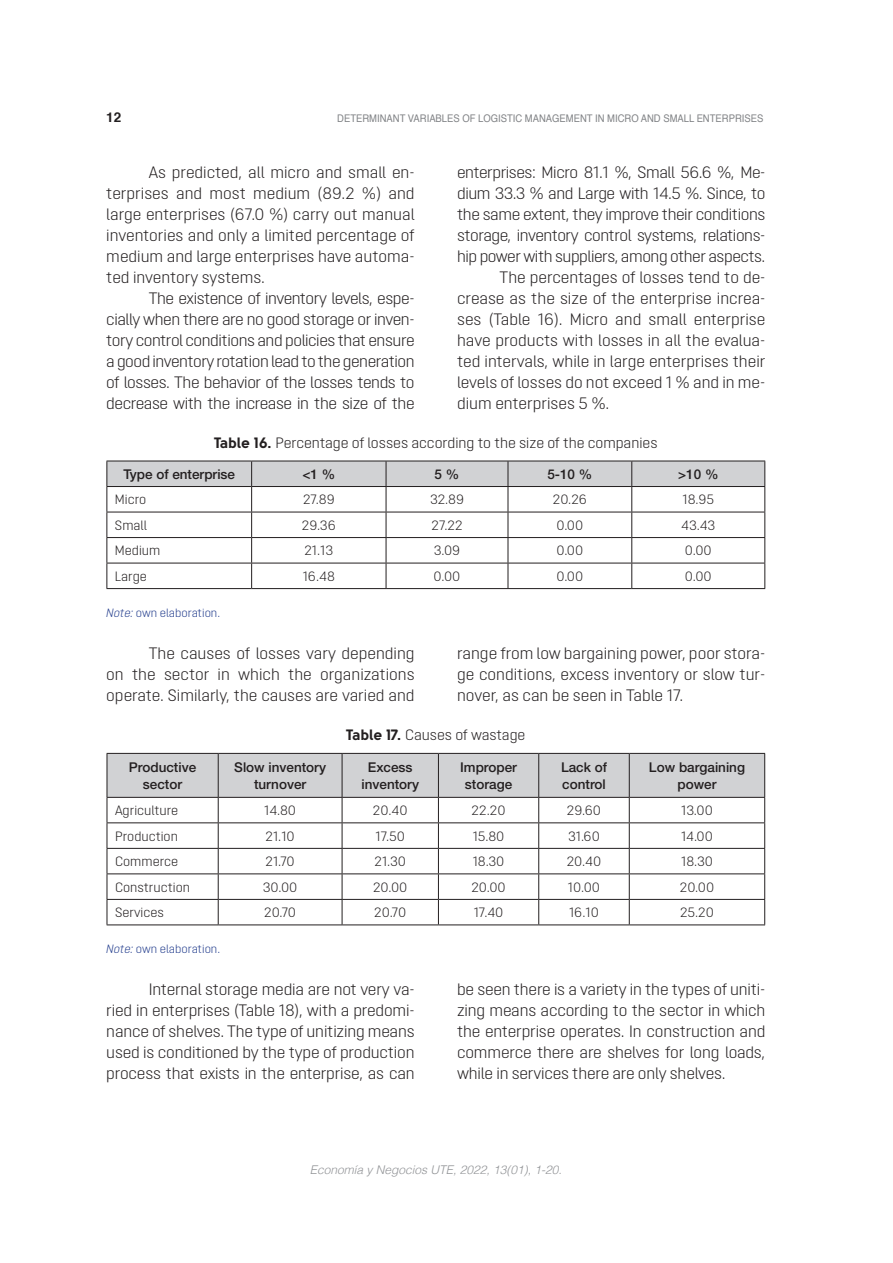
<style>
.page{position:relative;width:893px;height:1263px;background:#fff}
.page>*{position:absolute;margin:0;border:0;box-sizing:border-box;transform-origin:0 0}
.Téxto_normal{font:300 16.5px/21px "Opinion Pro";letter-spacing:-.01em;color:#231f20;text-align:justify}
.títulos_cuadros{font:300 15px "Opinion Pro";color:#231f20}
.texto_de_cuadros{font:300 13.5px "Opinion Pro";color:#231f20}
.encabezados_tabla{font:500 13.5px/16.5px "Helvetica Neue";color:#231f20;text-align:center}
.t1{font:700 13.5px "Helvetica";color:#231f20}
.pie_de_tablas_cuadro{font:300 12px "Opinion Pro";color:#253f8e}
.t2{font:italic 300 12px "Helvetica";color:#939598}
.t3{font:10.5px "Helvetica";color:#808285;scale:.9 1}
.s1{font-family:"Solomon Sans Bold";font-weight:400}
.s2{font-style:italic}
</style>
<div class="page">
<svg style="left:106px;top:461px;width:659px;height:127px"></svg>
<hr style="left:106px;top:588px;width:146px;height:1px;background:#231f20">
<hr style="left:252px;top:588px;width:134px;height:1px;background:#231f20">
<hr style="left:386px;top:588px;width:122px;height:1px;background:#231f20">
<hr style="left:508px;top:588px;width:124px;height:1px;background:#231f20">
<hr style="left:632px;top:588px;width:133px;height:1px;background:#231f20">
<svg style="left:107px;top:753px;width:658px;height:171px"></svg>
<hr style="left:107px;top:924px;width:111px;height:1px;background:#231f20">
<hr style="left:218px;top:924px;width:124px;height:1px;background:#231f20">
<hr style="left:342px;top:924px;width:96px;height:1px;background:#231f20">
<hr style="left:438px;top:924px;width:101px;height:1px;background:#231f20">
<hr style="left:539px;top:924px;width:90px;height:1px;background:#231f20">
<hr style="left:629px;top:924px;width:136px;height:1px;background:#231f20">
<p class="t1" style="left:106px;top:107px;width:17px">12</p>
<p class="t3" style="left:337px;top:111px;width:475px">DETERMINANT VARIABLES OF LOGISTIC MANAGEMENT IN MICRO AND SMALL ENTERPRISES</p>
<p class="Téxto_normal" style="left:457px;top:161px;width:310px">enterprises: Micro 81.1 %, Small 56.6 %, Me&shy;dium 33.3 % and Large with 14.5 %. Since, to the same extent, they improve their conditions storage, inventory control systems, relations&shy;hip power with suppliers, among other aspects.</p>
<p class="Téxto_normal" style="left:457px;top:266px;width:310px;text-indent:43px">The percentages of losses tend to de&shy;crease as the size of the enterprise increa&shy;ses (Table 16). Micro and small enterprise have products with losses in all the evalua&shy;ted intervals, while in large enterprises their levels of losses do not exceed 1 % and in me&shy;dium enterprises 5 %.</p>
<p class="títulos_cuadros" style="left:214px;top:434px;width:445px"><span class="s1">Table 16.</span> Percentage of losses according to the size of the companies</p>
<p class="encabezados_tabla" style="left:123px;top:466px;width:113px">Type of enterprise</p>
<p class="encabezados_tabla" style="left:302px;top:466px;width:34px">&lt;1 %</p>
<p class="encabezados_tabla" style="left:435px;top:466px;width:26px">5 %</p>
<p class="encabezados_tabla" style="left:547px;top:466px;width:47px">5-10 %</p>
<p class="encabezados_tabla" style="left:678px;top:466px;width:42px">&gt;10 %</p>
<p class="texto_de_cuadros" style="left:115px;top:492px;width:33px">Micro</p>
<p class="texto_de_cuadros" style="left:303px;top:492px;width:33px">27.89</p>
<p class="texto_de_cuadros" style="left:430px;top:492px;width:36px">32.89</p>
<p class="texto_de_cuadros" style="left:553px;top:492px;width:36px">20.26</p>
<p class="texto_de_cuadros" style="left:682px;top:492px;width:33px">18.95</p>
<p class="texto_de_cuadros" style="left:115px;top:517px;width:33px">Small</p>
<p class="texto_de_cuadros" style="left:302px;top:517px;width:35px">29.36</p>
<p class="texto_de_cuadros" style="left:431px;top:517px;width:33px">27.22</p>
<p class="texto_de_cuadros" style="left:556px;top:517px;width:28px">0.00</p>
<p class="texto_de_cuadros" style="left:681px;top:517px;width:36px">43.43</p>
<p class="texto_de_cuadros" style="left:115px;top:543px;width:47px">Medium</p>
<p class="texto_de_cuadros" style="left:304px;top:543px;width:30px">21.13</p>
<p class="texto_de_cuadros" style="left:434px;top:543px;width:28px">3.09</p>
<p class="texto_de_cuadros" style="left:556px;top:543px;width:28px">0.00</p>
<p class="texto_de_cuadros" style="left:685px;top:543px;width:28px">0.00</p>
<p class="texto_de_cuadros" style="left:115px;top:568px;width:33px">Large</p>
<p class="texto_de_cuadros" style="left:303px;top:568px;width:34px">16.48</p>
<p class="texto_de_cuadros" style="left:434px;top:568px;width:28px">0.00</p>
<p class="texto_de_cuadros" style="left:556px;top:568px;width:28px">0.00</p>
<p class="texto_de_cuadros" style="left:685px;top:568px;width:28px">0.00</p>
<p class="pie_de_tablas_cuadro" style="left:106px;top:606px;width:115px"><span class="s2">Note:</span> own elaboration.</p>
<p class="Téxto_normal" style="left:106px;top:643px;width:310px;text-indent:43px">The causes of losses vary depending on the sector in which the organizations operate. Similarly, the causes are varied and</p>
<p class="Téxto_normal" style="left:457px;top:643px;width:310px">range from low bargaining power, poor stora&shy;ge conditions, excess inventory or slow tur&shy;nover, as can be seen in Table 17.</p>
<p class="títulos_cuadros" style="left:346px;top:726px;width:181px"><span class="s1">Table 17.</span> Causes of wastage</p>
<p class="encabezados_tabla" style="left:129px;top:759px;width:69px">Productive sector</p>
<p class="encabezados_tabla" style="left:234px;top:759px;width:93px">Slow inventory turnover</p>
<p class="encabezados_tabla" style="left:361px;top:759px;width:59px">Excess inventory</p>
<p class="encabezados_tabla" style="left:460px;top:759px;width:58px">Improper storage</p>
<p class="encabezados_tabla" style="left:561px;top:759px;width:48px;text-align:left">Lack of control</p>
<p class="encabezados_tabla" style="left:649px;top:759px;width:98px">Low bargaining power</p>
<p class="texto_de_cuadros" style="left:115px;top:803px;width:65px">Agriculture</p>
<p class="texto_de_cuadros" style="left:264px;top:803px;width:33px">14.80</p>
<p class="texto_de_cuadros" style="left:373px;top:803px;width:36px">20.40</p>
<p class="texto_de_cuadros" style="left:472px;top:803px;width:35px">22.20</p>
<p class="texto_de_cuadros" style="left:567px;top:803px;width:36px">29.60</p>
<p class="texto_de_cuadros" style="left:681px;top:803px;width:33px">13.00</p>
<p class="texto_de_cuadros" style="left:115px;top:828px;width:64px">Production</p>
<p class="texto_de_cuadros" style="left:265px;top:828px;width:31px">21.10</p>
<p class="texto_de_cuadros" style="left:375px;top:828px;width:31px">17.50</p>
<p class="texto_de_cuadros" style="left:473px;top:828px;width:33px">15.80</p>
<p class="texto_de_cuadros" style="left:568px;top:828px;width:33px">31.60</p>
<p class="texto_de_cuadros" style="left:681px;top:828px;width:33px">14.00</p>
<p class="texto_de_cuadros" style="left:115px;top:854px;width:65px">Commerce</p>
<p class="texto_de_cuadros" style="left:265px;top:854px;width:31px">21.70</p>
<p class="texto_de_cuadros" style="left:374px;top:854px;width:33px">21.30</p>
<p class="texto_de_cuadros" style="left:473px;top:854px;width:33px">18.30</p>
<p class="texto_de_cuadros" style="left:567px;top:854px;width:36px">20.40</p>
<p class="texto_de_cuadros" style="left:681px;top:854px;width:33px">18.30</p>
<p class="texto_de_cuadros" style="left:115px;top:879px;width:76px">Construction</p>
<p class="texto_de_cuadros" style="left:263px;top:879px;width:36px">30.00</p>
<p class="texto_de_cuadros" style="left:373px;top:879px;width:36px">20.00</p>
<p class="texto_de_cuadros" style="left:471px;top:879px;width:36px">20.00</p>
<p class="texto_de_cuadros" style="left:568px;top:879px;width:34px">10.00</p>
<p class="texto_de_cuadros" style="left:680px;top:879px;width:36px">20.00</p>
<p class="texto_de_cuadros" style="left:115px;top:905px;width:50px">Services</p>
<p class="texto_de_cuadros" style="left:264px;top:905px;width:33px">20.70</p>
<p class="texto_de_cuadros" style="left:374px;top:905px;width:33px">20.70</p>
<p class="texto_de_cuadros" style="left:474px;top:905px;width:31px">17.40</p>
<p class="texto_de_cuadros" style="left:569px;top:905px;width:31px">16.10</p>
<p class="texto_de_cuadros" style="left:680px;top:905px;width:35px">25.20</p>
<p class="pie_de_tablas_cuadro" style="left:106px;top:942px;width:115px"><span class="s2">Note:</span> own elaboration.</p>
<p class="Téxto_normal" style="left:106px;top:979px;width:310px;text-indent:43px">Internal storage media are not very va&shy;ried in enterprises (Table 18), with a predomi&shy;nance of shelves. The type of unitizing means used is conditioned by the type of production process that exists in the enterprise, as can</p>
<p class="Téxto_normal" style="left:457px;top:979px;width:310px">be seen there is a variety in the types of uniti&shy;zing means according to the sector in which the enterprise operates. In construction and commerce there are shelves for long loads, while in services there are only shelves.</p>
<p class="Téxto_normal" style="left:106px;top:161px;width:310px;text-indent:43px">As predicted, all micro and small en&shy;terprises and most medium (89.2 %) and large enterprises (67.0 %) carry out manual inventories and only a limited percentage of medium and large enterprises have automa&shy;ted inventory systems.</p>
<p class="Téxto_normal" style="left:106px;top:287px;width:310px;text-indent:43px">The existence of inventory levels, espe&shy;cially when there are no good storage or inven&shy;tory control conditions and policies that ensure a good inventory rotation lead to the generation of losses. The behavior of the losses tends to decrease with the increase in the size of the</p>
<p class="t2" style="left:310px;top:1160px;width:254px">Economía y Negocios UTE, 2022, 13(01), 1-20.</p>
</div>
